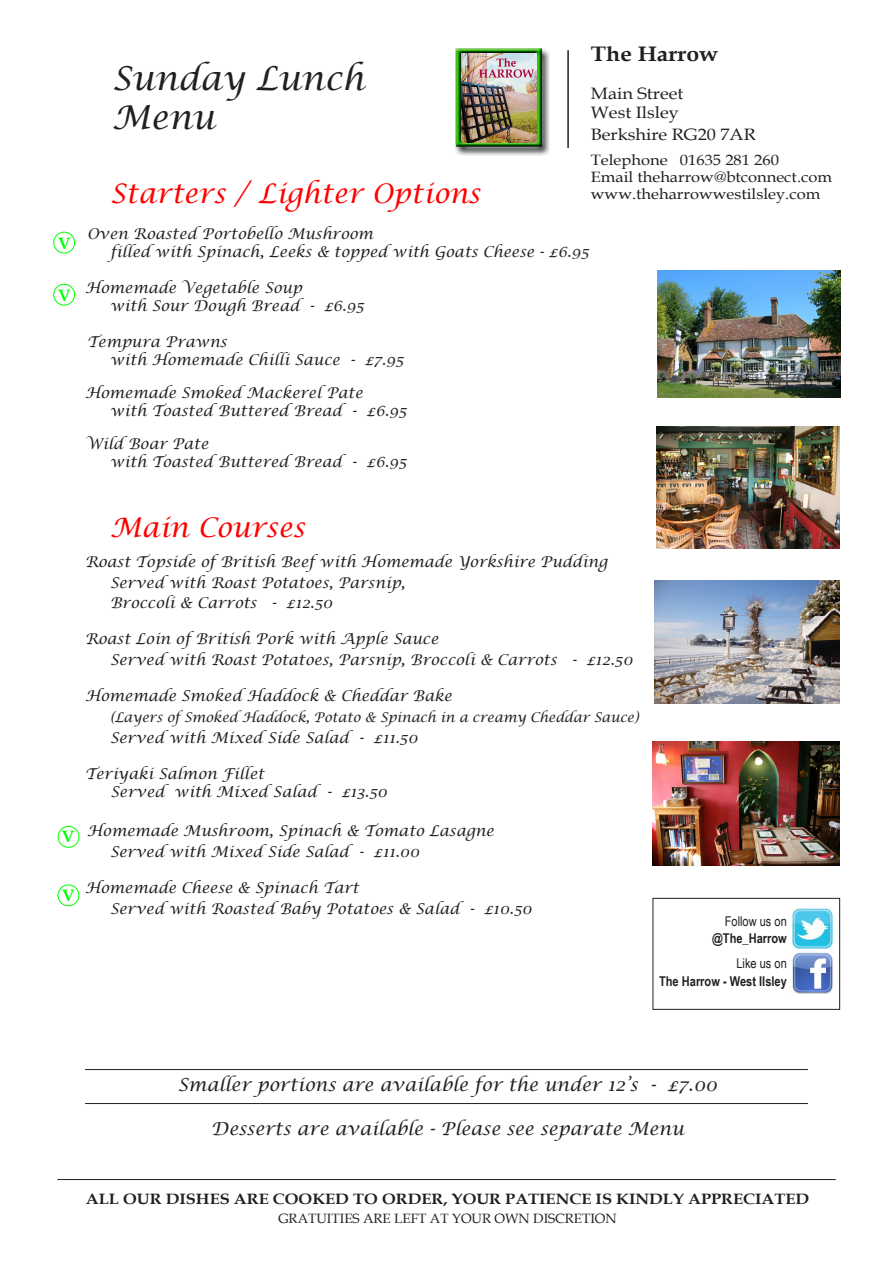
<style>
.page{position:relative;width:893px;height:1263px;background:#fff}
.page>*{position:absolute;margin:0;border:0;box-sizing:border-box;transform-origin:0 0}
.t1{font:italic 33px "Lucida Calligraphy";color:#231f20}
.t2{font:italic 27px "Lucida Calligraphy";color:#f00}
.t3{font:700 21px "Book Antiqua";color:#231f20;scale:1.1 1}
.t4{font:italic 18px "Lucida Calligraphy";color:#231f20}
.t5{font:16.5px "Book Antiqua";color:#231f20;scale:1.1 1}
.t6{font:700 16.5px "Book Antiqua";color:#0f0}
.t7{font:italic 15px "Lucida Calligraphy";color:#231f20}
.t8{font:15px "Book Antiqua";color:#231f20;scale:1.1 1}
.t9{font:700 15px "Book Antiqua";color:#231f20;scale:1.1 1}
.t10{font:italic 13.5px "Lucida Calligraphy";letter-spacing:-.01em;color:#231f20}
.t11{font:13.5px "Book Antiqua";color:#231f20}
.t12{font:700 13.5px "Arial Narrow";color:#231f20}
.t13{font:13.5px "Arial Narrow";color:#231f20}
</style>
<div class="page">
<hr style="left:57px;top:1179px;width:779px;height:1px;background:#231f20">
<hr style="left:567px;top:50px;width:2px;height:98px;background:#231f20">
<hr style="left:85px;top:1069px;width:723px;height:1px;background:#231f20">
<hr style="left:85px;top:1103px;width:723px;height:1px;background:#231f20">
<img style="left:655px;top:580px;width:184px;height:124px">
<img style="left:653px;top:741px;width:186px;height:124px">
<img style="left:657px;top:426px;width:183px;height:122px">
<img style="left:657px;top:270px;width:183px;height:127px">
<div style="left:58px;top:826px;width:21px;height:21px;border:1px solid #0f0;border-radius:50%"></div>
<div style="left:653px;top:898px;width:187px;height:111px;border:1px solid #231f20"></div>
<img style="left:793px;top:909px;width:39px;height:39px">
<img style="left:792px;top:953px;width:41px;height:41px">
<div style="left:54px;top:232px;width:21px;height:21px;border:1px solid #0f0;border-radius:50%"></div>
<div style="left:54px;top:284px;width:21px;height:21px;border:1px solid #0f0;border-radius:50%"></div>
<div style="left:58px;top:885px;width:21px;height:21px;border:1px solid #0f0;border-radius:50%"></div>
<img style="left:455px;top:49px;width:94px;height:106px">
<img style="left:461px;top:54px;width:76px;height:88px">
<p class="t6" style="left:58px;top:232px;width:14px">V</p>
<p class="t6" style="left:58px;top:284px;width:14px">V</p>
<p class="t3" style="left:591px;top:40px;width:118px">The Harrow</p>
<p class="t5" style="left:591px;top:82px;width:86px">Main Street</p>
<p class="t5" style="left:591px;top:101px;width:82px">West Ilsley</p>
<p class="t5" style="left:591px;top:123px;width:151px">Berkshire RG20 7AR</p>
<p class="t8" style="left:591px;top:149px;width:173px">Telephone 01635 281 260</p>
<p class="t8" style="left:591px;top:166px;width:221px">Email theharrow@btconnect.com</p>
<p class="t8" style="left:591px;top:184px;width:210px">www.theharrowwestilsley.com</p>
<p class="t1" style="left:112px;top:58px;width:254px">Sunday Lunch</p>
<p class="t1" style="left:112px;top:98px;width:104px">Menu</p>
<p class="t2" style="left:110px;top:177px;width:372px">Starters / Lighter Options</p>
<p class="t7" style="left:87px;top:225px;width:288px">Oven Roasted Portobello Mushroom</p>
<p class="t7" style="left:110px;top:243px;width:480px">filled with Spinach, Leeks &amp; topped with Goats Cheese - £6.95</p>
<p class="t7" style="left:85px;top:279px;width:219px">Homemade Vegetable Soup</p>
<p class="t7" style="left:110px;top:297px;width:255px">with Sour Dough Bread - £6.95</p>
<p class="t7" style="left:87px;top:333px;width:141px">Tempura Prawns</p>
<p class="t7" style="left:110px;top:351px;width:295px">with Homemade Chilli Sauce - £7.95</p>
<p class="t7" style="left:85px;top:384px;width:279px">Homemade Smoked Mackerel Pate</p>
<p class="t7" style="left:110px;top:402px;width:298px">with Toasted Buttered Bread - £6.95</p>
<p class="t7" style="left:85px;top:435px;width:125px">Wild Boar Pate</p>
<p class="t7" style="left:110px;top:453px;width:298px">with Toasted Buttered Bread - £6.95</p>
<p class="t6" style="left:62px;top:825px;width:14px">V</p>
<p class="t6" style="left:62px;top:884px;width:14px">V</p>
<p class="t2" style="left:110px;top:511px;width:196px">Main Courses</p>
<p class="t7" style="left:85px;top:553px;width:524px">Roast Topside of British Beef with Homemade Yorkshire Pudding</p>
<p class="t7" style="left:110px;top:574px;width:297px">Served with Roast Potatoes, Parsnip,</p>
<p class="t7" style="left:110px;top:593px;width:224px">Broccoli &amp; Carrots - £12.50</p>
<p class="t7" style="left:85px;top:629px;width:355px">Roast Loin of British Pork with Apple Sauce</p>
<p class="t7" style="left:110px;top:650px;width:524px">Served with Roast Potatoes, Parsnip, Broccoli &amp; Carrots - £12.50</p>
<p class="t7" style="left:85px;top:686px;width:368px">Homemade Smoked Haddock &amp; Cheddar Bake</p>
<p class="t10" style="left:110px;top:709px;width:530px">(Layers of Smoked Haddock, Potato &amp; Spinach in a creamy Cheddar Sauce)</p>
<p class="t7" style="left:110px;top:728px;width:309px">Served with Mixed Side Salad - £11.50</p>
<p class="t7" style="left:85px;top:764px;width:181px">Teriyaki Salmon Fillet</p>
<p class="t7" style="left:111px;top:782px;width:278px">Served with Mixed Salad - £13.50</p>
<p class="t7" style="left:87px;top:821px;width:408px">Homemade Mushroom, Spinach &amp; Tomato Lasagne</p>
<p class="t7" style="left:110px;top:842px;width:311px">Served with Mixed Side Salad - £11.00</p>
<p class="t7" style="left:85px;top:878px;width:275px">Homemade Cheese &amp; Spinach Tart</p>
<p class="t7" style="left:110px;top:899px;width:423px">Served with Roasted Baby Potatoes &amp; Salad - £10.50</p>
<p class="t13" style="left:725px;top:911px;width:64px">Follow us on</p>
<p class="t12" style="left:712px;top:928px;width:76px">@The_Harrow</p>
<p class="t13" style="left:736px;top:954px;width:52px">Like us on</p>
<p class="t12" style="left:659px;top:971px;width:129px">The Harrow - West Ilsley</p>
<p class="t4" style="left:178px;top:1074px;width:541px">Smaller portions are available for the under 12’s - £7.00</p>
<p class="t4" style="left:211px;top:1117px;width:474px">Desserts are available - Please see separate Menu</p>
<p class="t9" style="left:86px;top:1188px;width:659px">ALL OUR DISHES ARE COOKED TO ORDER, YOUR PATIENCE IS KINDLY APPRECIATED</p>
<p class="t11" style="left:278px;top:1209px;width:340px">GRATUITIES ARE LEFT AT YOUR OWN DISCRETION</p>
</div>
